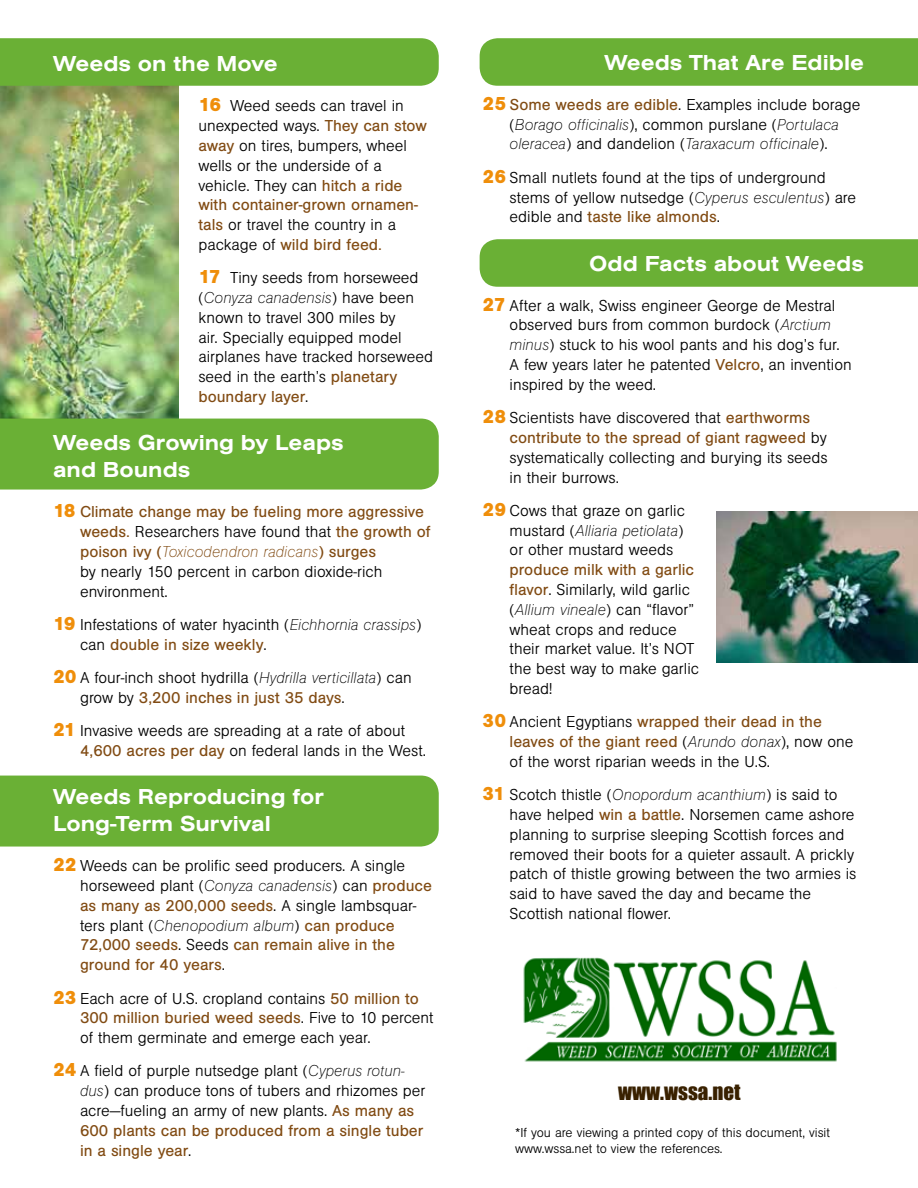
<style>
.page{position:relative;width:918px;height:1188px;background:#fff}
.page>*{position:absolute;margin:0;border:0;box-sizing:border-box;transform-origin:0 0}
.subhead_1{font:22.5px/27px "URW Accidalia Buc T Medi Exte";color:#fff}
.t1{font:21px "Impact";color:#392100}
.bullet{font:16.5px/19.8px "URW Accidalia Buc T Ligh";color:#000}
.t2{font:13.5px/16.2px "URW Accidalia Buc T Ligh";color:#000}
.s1{font-family:"URW Accidalia Buc T";font-weight:700;font-size:19.5px;color:#ef8e0a}
.s2{font-family:"URW Accidalia Buc T";color:#814b13}
.s3{font-family:"URW Accidalia Buc T Ultr Ligh Ital"}
.s4{font-family:"URW Accidalia Buc T Ultr Ligh Ital";color:#814b13}
</style>
<div class="page">
<img style="left:0;top:86px;width:178px;height:333px">
<img style="left:523px;top:957px;width:314px;height:105px">
<div style="left:480px;top:38px;width:438px;height:48px;background:#6ab035"></div>
<div style="left:480px;top:239px;width:438px;height:48px;background:#6ab035"></div>
<div style="left:0;top:776px;width:439px;height:71px;background:#6ab035"></div>
<div style="left:0;top:419px;width:439px;height:71px;background:#6ab035"></div>
<div style="left:0;top:38px;width:439px;height:48px;background:#6ab035"></div>
<img style="left:716px;top:512px;width:202px;height:151px">
<p class="subhead_1" style="left:53px;top:50px;width:226px">Weeds on the Move</p>
<p class="bullet" style="left:198px;top:96px;width:230px"><span class="s1">16</span> Weed seeds can travel in unexpected ways. <span class="s2">They can stow away</span> on tires, bumpers, wheel wells or the underside of a vehicle. They can <span class="s2">hitch a ride with container-grown ornamen&shy;tals</span> or travel the country in a package of <span class="s2">wild bird feed.</span></p>
<p class="bullet" style="left:198px;top:268px;width:236px"><span class="s1">17</span> Tiny seeds from horseweed (<span class="s3">Conyza canadensis</span>) have been known to travel 300 miles by<br>air. Specially equipped model airplanes have tracked horseweed seed in the earth’s <span class="s2">planetary boundary layer</span>.</p>
<p class="subhead_1" style="left:53px;top:429px;width:292px">Weeds Growing by Leaps and Bounds</p>
<p class="bullet" style="left:80px;top:502px;width:352px;text-indent:-27px"><span class="s1">18</span> <span class="s2">Climate change may be fueling more aggressive weeds.</span> Researchers have found that <span class="s2">the growth of poison ivy (</span><span class="s4">Toxicodendron radicans</span><span class="s2">) surges<br></span>by nearly 150 percent in carbon dioxide-rich environment.</p>
<p class="bullet" style="left:80px;top:615px;width:343px;text-indent:-27px"><span class="s1">19</span> Infestations of water hyacinth (<span class="s3">Eichhornia crassips</span>) can <span class="s2">double in size weekly</span>.</p>
<p class="bullet" style="left:80px;top:668px;width:333px;text-indent:-27px"><span class="s1">20</span> A four-inch shoot hydrilla (<span class="s3">Hydrilla verticillata</span>) can grow by <span class="s2">3,200 inches in just 35 days</span>.</p>
<p class="bullet" style="left:80px;top:721px;width:348px;text-indent:-27px"><span class="s1">21</span> Invasive weeds are spreading at a rate of about<br><span class="s2">4,600 acres per day</span> on federal lands in the West.</p>
<p class="subhead_1" style="left:53px;top:783px;width:272px">Weeds Reproducing for<br>Long-Term Survival</p>
<p class="bullet" style="left:80px;top:856px;width:353px;text-indent:-27px"><span class="s1">22</span> Weeds can be prolific seed producers. A single horseweed plant (<span class="s3">Conyza canadensis</span>) can <span class="s2">produce as many as 200,000 seeds</span>. A single lambsquar&shy;ters plant (<span class="s3">Chenopodium album</span>) <span class="s2">can produce 72,000 seeds</span>. Seeds <span class="s2">can remain alive in the ground for 40 years</span>.</p>
<p class="bullet" style="left:80px;top:988px;width:355px;text-indent:-27px"><span class="s1">23</span> Each acre of U.S. cropland contains <span class="s2">50 million to<br>300 million buried weed seeds</span>. Five to 10 percent of them germinate and emerge each year.</p>
<p class="bullet" style="left:80px;top:1061px;width:347px;text-indent:-27px"><span class="s1">24</span> A field of purple nutsedge plant (<span class="s3">Cyperus rotun&shy;dus</span>) can produce tons of tubers and rhizomes per acre—fueling an army of new plants. <span class="s2">As many as 600 plants can be produced from a single tuber in a single year</span>.</p>
<p class="subhead_1" style="left:604px;top:49px;width:261px">Weeds That Are Edible</p>
<p class="bullet" style="left:483px;top:95px;width:379px;text-align:center"><span class="s1">25</span> <span class="s2">Some weeds are edible</span>. Examples include borage (<span class="s3">Borago officinalis</span>), common purslane (<span class="s3">Portulaca oleracea</span>) and dandelion (<span class="s3">Taraxacum officinale</span>).</p>
<p class="bullet" style="left:510px;top:167px;width:348px;text-indent:-27px"><span class="s1">26</span> Small nutlets found at the tips of underground stems of yellow nutsedge (<span class="s3">Cyperus esculentus</span>) are edible and <span class="s2">taste like almonds</span>.</p>
<p class="subhead_1" style="left:589px;top:250px;width:276px">Odd Facts about Weeds</p>
<p class="bullet" style="left:510px;top:295px;width:344px;text-indent:-27px"><span class="s1">27</span> After a walk, Swiss engineer George de Mestral observed burs from common burdock (<span class="s3">Arctium minus</span>) stuck to his wool pants and his dog’s fur.<br>A few years later he patented <span class="s2">Velcro</span>, an invention inspired by the weed.</p>
<p class="bullet" style="left:510px;top:408px;width:319px;text-indent:-27px"><span class="s1">28</span> Scientists have discovered that <span class="s2">earthworms contribute to the spread of giant ragweed</span> by systematically collecting and burying its seeds in their burrows.</p>
<p class="bullet" style="left:510px;top:501px;width:191px;text-indent:-27px"><span class="s1">29</span> Cows that graze on garlic mustard (<span class="s3">Alliaria petiolata</span>) or other mustard weeds <span class="s2">produce milk with a garlic flavor</span>. Similarly, wild garlic (<span class="s3">Allium vineale</span>) can “flavor” wheat crops and reduce their market value. It’s NOT the best way to make garlic bread!</p>
<p class="bullet" style="left:510px;top:712px;width:345px;text-indent:-27px"><span class="s1">30</span> Ancient Egyptians <span class="s2">wrapped their dead in the leaves of the giant reed</span> (<span class="s3">Arundo donax</span>), now one of the worst riparian weeds in the U.S.</p>
<p class="bullet" style="left:510px;top:785px;width:348px;text-indent:-27px"><span class="s1">31</span> Scotch thistle (<span class="s3">Onopordum acanthium</span>) is said to have helped <span class="s2">win a battle</span>. Norsemen came ashore planning to surprise sleeping Scottish forces and removed their boots for a quieter assault. A prickly patch of thistle growing between the two armies is said to have saved the day and became the Scottish national flower.</p>
<p class="t1" style="left:618px;top:1076px;width:124px">WWW.WSSA.NET</p>
<p class="t2" style="left:515px;top:1124px;width:316px">*If you are viewing a printed copy of this document, visit www.wssa.net to view the references.</p>
</div>
